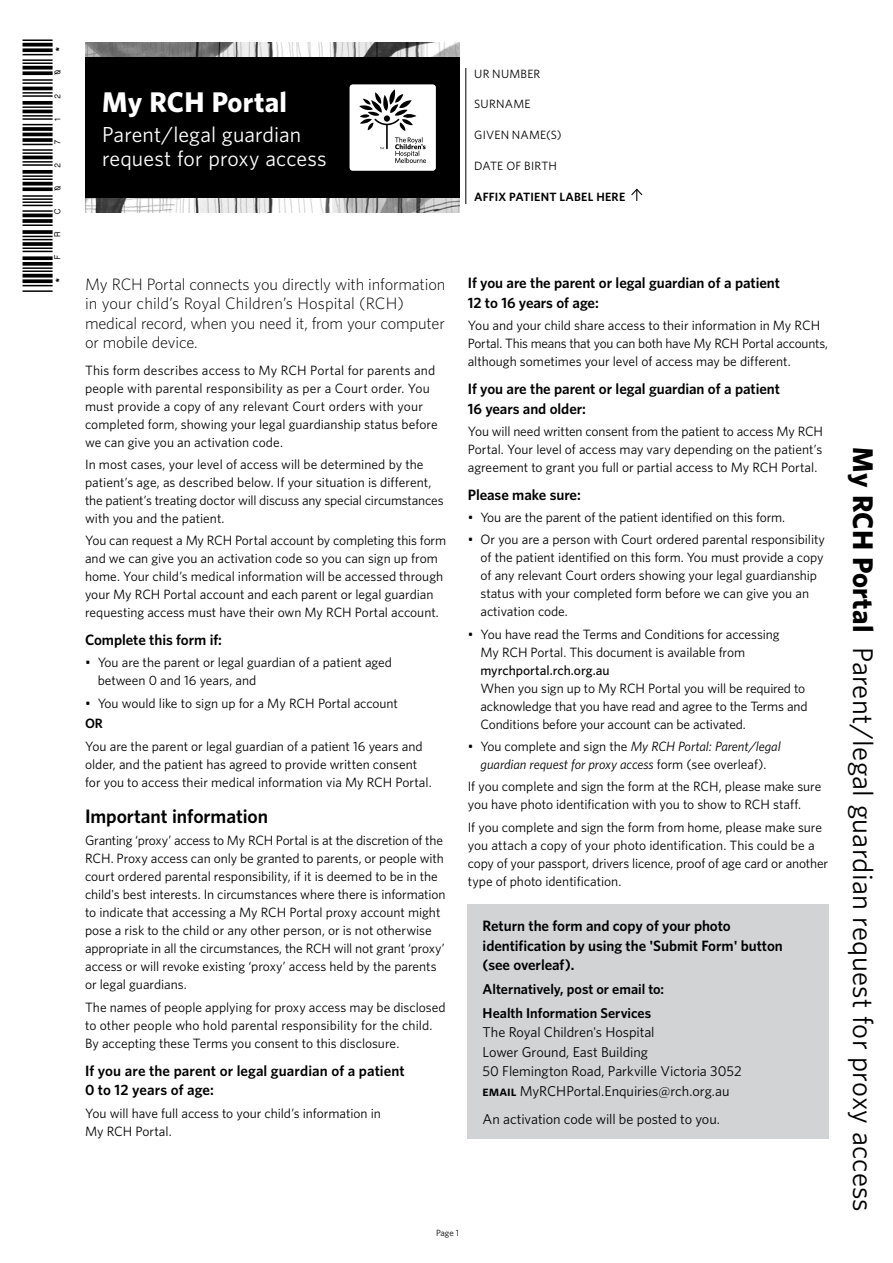
<style>
.page{position:relative;width:893px;height:1263px;background:#fff}
.page>*{position:absolute;margin:0;border:0;box-sizing:border-box;transform-origin:0 0}
.t1{font:28.5px "Whitney";letter-spacing:.01em;color:#000}
.MR_name{font:700 28.5px "Whitney";letter-spacing:.01em;color:#fff}
.MR_name-2{font:21.75px/24px "Whitney";letter-spacing:.005em;color:#fff}
.MyRCH_Portal_subhead{font:600 19.5px "Whitney";letter-spacing:-.005em;color:#000}
.MyRCH_Portal_intro_p{font:300 16.5px/19.5px "Whitney";letter-spacing:-.01em;color:#000}
.MyRCH_Portal_para_su{font:600 15px/19.5px "Whitney";letter-spacing:-.005em;color:#000}
.MyRCH_Portal_body{font:14.25px "Whitney";letter-spacing:-.005em;color:#000}
.MyRCH_Portal_body-2{font:600 14.25px "Whitney";letter-spacing:-.005em;color:#000}
.MyRCH_Portal_body-3{font:13.5px/18px "Whitney";letter-spacing:-.005em;color:#000}
.MyRCH_Portal_body_do{font:13.5px/18px "Whitney";letter-spacing:-.005em;color:#000}
.MyRCH_Portal_body_do-2{font:italic 13.5px/18px "Whitney";letter-spacing:-.005em;color:#000;text-align:center}
.MyRCH_Portal_form_bo{font:600 13.5px "Whitney";color:#000}
.STICKER_HERE{font:12px "Whitney";letter-spacing:.02em;color:#000}
.STICKER_HERE-2{font:600 12px "Whitney";letter-spacing:.015em;color:#000}
.MyRCH_Portal_form_bo-2{font:9px "Whitney";color:#000}
.s1{font-weight:500}
.s2{font-style:normal}
.s3{font-family:"Whitney Semibold SC"}
.s4{font-weight:700}
</style>
<div class="page">
<img style="left:85px;top:43px;width:374px;height:170px">
<div style="left:85px;top:57px;width:374px;height:141px;background:#000"></div>
<hr style="left:466px;top:68px;width:1px;height:136px;background:#000">
<svg style="left:631px;top:188px;width:12px;height:13px"></svg>
<div style="left:350px;top:85px;width:86px;height:86px;background:#fff;border-radius:3px"></div>
<svg style="left:359px;top:89px;width:67px;height:74px"></svg>
<div style="left:468px;top:904px;width:361px;height:234px;background:#d1d3d4"></div>
<p class="MR_name" style="left:102px;top:85px;width:186px">My RCH Portal</p>
<p class="MR_name-2" style="left:102px;top:122px;width:226px">Parent/legal guardian request for proxy access</p>
<p class="STICKER_HERE" style="left:474px;top:66px;width:68px">UR NUMBER</p>
<p class="STICKER_HERE" style="left:474px;top:97px;width:58px">SURNAME</p>
<p class="STICKER_HERE" style="left:474px;top:128px;width:89px">GIVEN NAME(S)</p>
<p class="STICKER_HERE" style="left:474px;top:159px;width:84px">DATE OF BIRTH</p>
<p class="STICKER_HERE-2" style="left:474px;top:189px;width:152px">AFFIX PATIENT LABEL HERE</p>
<p class="MyRCH_Portal_intro_p" style="left:85px;top:274px;width:362px">My RCH Portal connects you directly with information in your child’s Royal Children’s Hospital (RCH) medical record, when you need it, from your computer or mobile device.</p>
<p class="MyRCH_Portal_body-3" style="left:85px;top:361px;width:354px">This form describes access to My RCH Portal for parents and people with parental responsibility as per a Court order. You must provide a copy of any relevant Court orders with your completed form, showing your legal guardianship status before we can give you an activation code.</p>
<p class="MyRCH_Portal_body-3" style="left:85px;top:455px;width:360px">In most cases, your level of access will be determined by the patient’s age, as described below. If your situation is different, the patient’s treating doctor will discuss any special circumstances with you and the patient.</p>
<p class="MyRCH_Portal_body-3" style="left:85px;top:531px;width:363px">You can request a My RCH Portal account by completing this form and we can give you an activation code so you can sign up from home. Your child’s medical information will be accessed through your My RCH Portal account and each parent or legal guardian requesting access must have their own My RCH Portal account.</p>
<p class="MyRCH_Portal_para_su" style="left:85px;top:630px;width:139px">Complete this form if:</p>
<p class="MyRCH_Portal_body_do" style="left:98px;top:653px;width:296px;text-indent:-13px">• You are the parent or legal guardian of a patient aged between 0 and 16 years, and</p>
<p class="MyRCH_Portal_body_do" style="left:85px;top:694px;width:314px">• You would like to sign up for a My RCH Portal account</p>
<p class="MyRCH_Portal_form_bo" style="left:85px;top:715px;width:19px">OR</p>
<p class="MyRCH_Portal_body-3" style="left:85px;top:737px;width:348px">You are the parent or legal guardian of a patient 16 years and older, and the patient has agreed to provide written consent for you to access their medical information via My RCH Portal.</p>
<p class="MyRCH_Portal_subhead" style="left:85px;top:805px;width:185px">Important information</p>
<p class="MyRCH_Portal_body-3" style="left:85px;top:831px;width:362px">Granting ‘proxy’ access to My RCH Portal is at the discretion of the RCH. Proxy access can only be granted to parents, or people with court ordered parental responsibility, if it is deemed to be in the child's best interests. In circumstances where there is information to indicate that accessing a My RCH Portal proxy account might pose a risk to the child or any other person, or is not otherwise appropriate in all the circumstances, the RCH will not grant ‘proxy’ access or will revoke existing ‘proxy’ access held by the parents or legal guardians.</p>
<p class="MyRCH_Portal_body-3" style="left:85px;top:998px;width:362px">The names of people applying for proxy access may be disclosed to other people who hold parental responsibility for the child.<br>By accepting these Terms you consent to this disclosure.</p>
<p class="MyRCH_Portal_para_su" style="left:85px;top:1060px;width:321px">If you are the parent or legal guardian of a patient<br>0 to 12 years of age:</p>
<p class="MyRCH_Portal_body-3" style="left:85px;top:1103px;width:297px">You will have full access to your child’s information in<br>My RCH Portal.</p>
<p class="MyRCH_Portal_para_su" style="left:468px;top:273px;width:314px">If you are the parent or legal guardian of a patient<br>12 to 16 years of age:</p>
<p class="MyRCH_Portal_body-3" style="left:468px;top:316px;width:362px">You and your child share access to their information in My RCH<br>Portal. This means that you can both have My RCH Portal accounts, although sometimes your level of access may be different.</p>
<p class="MyRCH_Portal_para_su" style="left:468px;top:379px;width:314px">If you are the parent or legal guardian of a patient<br>16 years and older:</p>
<p class="MyRCH_Portal_body-3" style="left:468px;top:422px;width:357px;text-align:justify">You will need written consent from the patient to access My RCH Portal. Your level of access may vary depending on the patient’s agreement to grant you full or partial access to My RCH Portal.</p>
<p class="MyRCH_Portal_para_su" style="left:468px;top:484px;width:115px">Please make sure:</p>
<p class="MyRCH_Portal_body_do" style="left:468px;top:508px;width:319px">• You are the parent of the patient identified on this form.</p>
<p class="MyRCH_Portal_body_do" style="left:480px;top:530px;width:346px;text-indent:-13px">• Or you are a person with Court ordered parental responsibility of the patient identified on this form. You must provide a copy of any relevant Court orders showing your legal guardianship status with your completed form before we can give you an activation code.</p>
<p class="MyRCH_Portal_body_do" style="left:480px;top:625px;width:328px;text-indent:-13px">• You have read the Terms and Conditions for accessing<br>My RCH Portal. This document is available from <span class="s1">myrchportal.rch.org.au<br></span>When you sign up to My RCH Portal you will be required to acknowledge that you have read and agree to the Terms and Conditions before your account can be activated.</p>
<p class="MyRCH_Portal_body_do-2" style="left:468px;top:737px;width:315px"><span class="s2">• You complete and sign the</span> My RCH Portal: Parent/legal guardian request for proxy access <span class="s2">form (see overleaf).</span></p>
<p class="MyRCH_Portal_body-3" style="left:468px;top:777px;width:355px">If you complete and sign the form at the RCH, please make sure you have photo identification with you to show to RCH staff.</p>
<p class="MyRCH_Portal_body-3" style="left:468px;top:817px;width:362px">If you complete and sign the form from home, please make sure you attach a copy of your photo identification. This could be a copy of your passport, drivers licence, proof of age card or another type of photo identification.</p>
<p class="MyRCH_Portal_para_su" style="left:483px;top:916px;width:302px">Return the form and copy of your photo identification by using the 'Submit Form' button (see overleaf).</p>
<p class="MyRCH_Portal_body-2" style="left:483px;top:980px;width:183px">Alternatively, post or email to:</p>
<p class="MyRCH_Portal_body-2" style="left:483px;top:1004px;width:170px">Health Information Services</p>
<p class="MyRCH_Portal_body" style="left:483px;top:1024px;width:173px">The Royal Children's Hospital</p>
<p class="MyRCH_Portal_body" style="left:483px;top:1043px;width:167px">Lower Ground, East Building</p>
<p class="MyRCH_Portal_body" style="left:483px;top:1063px;width:260px">50 Flemington Road, Parkville Victoria 3052</p>
<p class="MyRCH_Portal_body" style="left:483px;top:1082px;width:249px"><span class="s3">email</span> MyRCHPortal.Enquiries@rch.org.au</p>
<p class="MyRCH_Portal_body" style="left:483px;top:1110px;width:239px">An activation code will be posted to you.</p>
<p class="MyRCH_Portal_form_bo-2" style="left:436px;top:1228px;width:25px">Page 1</p>
<p class="t1" style="left:880px;top:447px;width:766px;rotate:90deg"><span class="s4">My RCH Portal</span> Parent/legal guardian request for proxy access</p>
</div>
